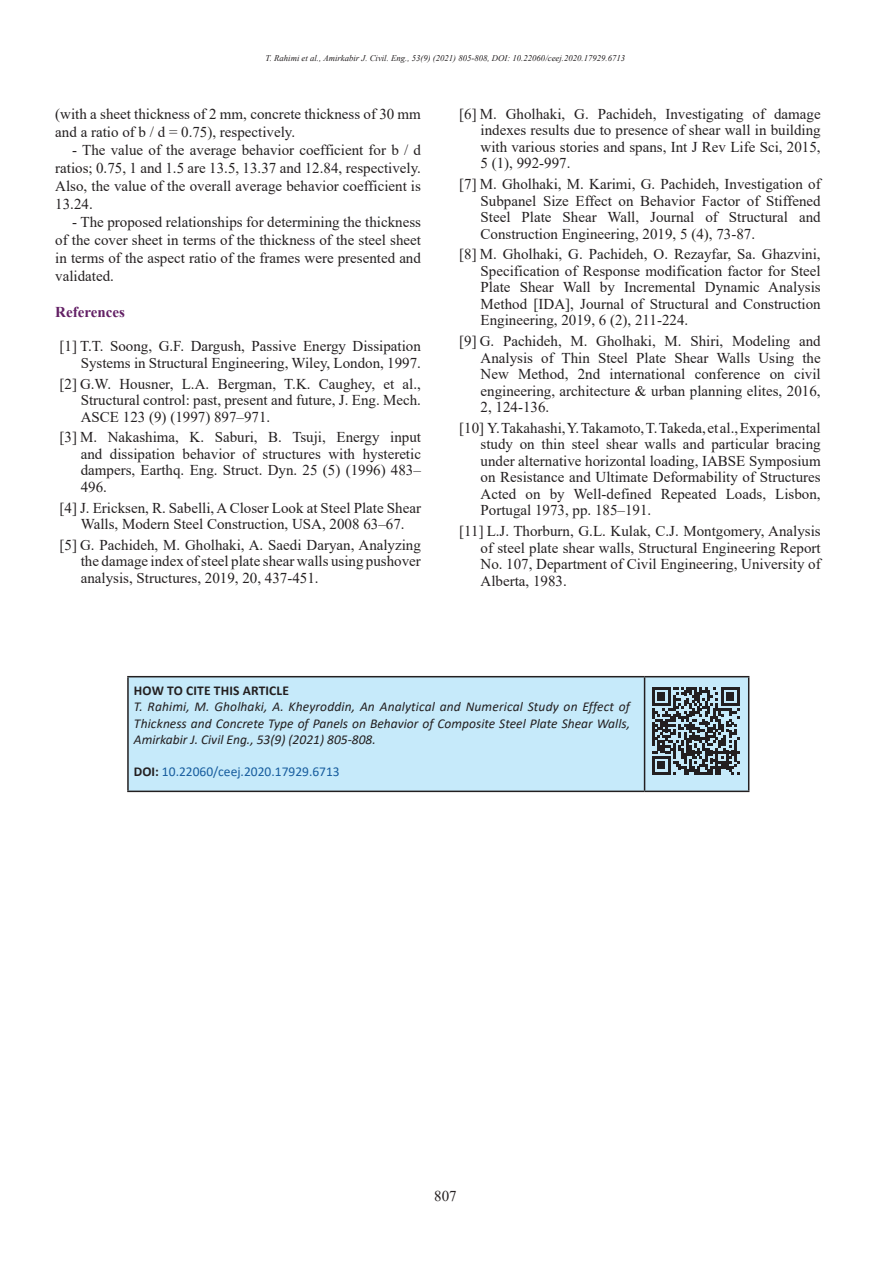
<style>
.page{position:relative;width:893px;height:1263px;background:#fff}
.page>*{position:absolute;margin:0;border:0;box-sizing:border-box;transform-origin:0 0}
.Normal_Text{font:15px/16.5px "Times New Roman";color:#231f20;text-align:justify}
.Heading_00__Without{font:700 15px "Times New Roman";color:#632065}
.t1{font:italic 13.5px/16.2px "Calibri";color:#231f20;text-align:justify}
.t2{font:13.5px "Calibri";color:#175d9e}
.t3{font:700 13.5px "Calibri";letter-spacing:.01em;color:#231f20}
.t4{font:italic 8.7px "Times New Roman";color:#231f20}
.s1{font-weight:700;color:#231f20}
</style>
<div class="page">
<div style="left:129px;top:677px;width:619px;height:114px;background:#c6eafa"></div>
<hr style="left:127px;top:676px;width:518px;height:1px;background:#231f20">
<hr style="left:127px;top:677px;width:2px;height:114px;background:#231f20">
<hr style="left:645px;top:676px;width:104px;height:1px;background:#231f20">
<hr style="left:644px;top:677px;width:1px;height:114px;background:#231f20">
<hr style="left:748px;top:677px;width:1px;height:114px;background:#231f20">
<hr style="left:127px;top:791px;width:518px;height:1px;background:#231f20">
<hr style="left:645px;top:791px;width:104px;height:1px;background:#231f20">
<svg style="left:652px;top:687px;width:87px;height:87px;background:#69767d"></svg>
<p class="t4" style="left:266px;top:52px;width:361px">T. Rahimi et al., Amirkabir J. Civil. Eng., 53(9) (2021) 805-808, DOI: 10.22060/ceej.2020.17929.6713</p>
<p class="Normal_Text" style="left:55px;top:104px;width:367px;line-height:18px">(with a sheet thickness of 2 mm, concrete thickness of 30 mm and a ratio of b / d = 0.75), respectively.</p>
<p class="Normal_Text" style="left:55px;top:140px;width:367px;line-height:18px;text-indent:17px">- The value of the average behavior coefficient for b / d ratios; 0.75, 1 and 1.5 are 13.5, 13.37 and 12.84, respectively.<br>Also, the value of the overall average behavior coefficient is 13.24.</p>
<p class="Normal_Text" style="left:55px;top:212px;width:367px;line-height:18px;text-indent:17px">- The proposed relationships for determining the thickness of the cover sheet in terms of the thickness of the steel sheet in terms of the aspect ratio of the frames were presented and validated.</p>
<p class="Heading_00__Without" style="left:55px;top:301px;width:71px">References</p>
<p class="Normal_Text" style="left:60px;top:338px;width:363px;text-align:right">[1] T.T. Soong, G.F. Dargush, Passive Energy Dissipation<br>Systems in Structural Engineering, Wiley, London, 1997.</p>
<p class="Normal_Text" style="left:81px;top:375px;width:342px;text-indent:-21px">[2] G.W. Housner, L.A. Bergman, T.K. Caughey, et al., Structural control: past, present and future, J. Eng. Mech.<br>ASCE 123 (9) (1997) 897–971.</p>
<p class="Normal_Text" style="left:81px;top:429px;width:342px;text-indent:-21px">[3] M. Nakashima, K. Saburi, B. Tsuji, Energy input and dissipation behavior of structures with hysteretic dampers, Earthq. Eng. Struct. Dyn. 25 (5) (1996) 483– 496.</p>
<p class="Normal_Text" style="left:60px;top:499px;width:363px;text-align:center">[4] J. Ericksen, R. Sabelli, A Closer Look at Steel Plate Shear<br>Walls, Modern Steel Construction, USA, 2008 63–67.</p>
<p class="Normal_Text" style="left:81px;top:536px;width:342px;text-indent:-21px">[5] G. Pachideh, M. Gholhaki, A. Saedi Daryan, Analyzing the damage index of steel plate shear walls using pushover analysis, Structures, 2019, 20, 437-451.</p>
<p class="Normal_Text" style="left:480px;top:105px;width:342px;text-indent:-21px">[6] M. Gholhaki, G. Pachideh, Investigating of damage indexes results due to presence of shear wall in building with various stories and spans, Int J Rev Life Sci, 2015, 5 (1), 992-997.</p>
<p class="Normal_Text" style="left:480px;top:175px;width:342px;text-indent:-21px">[7] M. Gholhaki, M. Karimi, G. Pachideh, Investigation of Subpanel Size Effect on Behavior Factor of Stiffened Steel Plate Shear Wall, Journal of Structural and Construction Engineering, 2019, 5 (4), 73-87.</p>
<p class="Normal_Text" style="left:480px;top:246px;width:342px;text-indent:-21px">[8] M. Gholhaki, G. Pachideh, O. Rezayfar, Sa. Ghazvini, Specification of Response modification factor for Steel Plate Shear Wall by Incremental Dynamic Analysis Method [IDA], Journal of Structural and Construction Engineering, 2019, 6 (2), 211-224.</p>
<p class="Normal_Text" style="left:480px;top:332px;width:342px;text-indent:-21px">[9] G. Pachideh, M. Gholhaki, M. Shiri, Modeling and Analysis of Thin Steel Plate Shear Walls Using the New Method, 2nd international conference on civil engineering, architecture &amp; urban planning elites, 2016, 2, 124-136.</p>
<p class="Normal_Text" style="left:480px;top:419px;width:342px;text-indent:-21px">[10] Y. Takahashi, Y. Takamoto, T. Takeda, et al., Experimental study on thin steel shear walls and particular bracing under alternative horizontal loading, IABSE Symposium on Resistance and Ultimate Deformability of Structures Acted on by Well-defined Repeated Loads, Lisbon, Portugal 1973, pp. 185–191.</p>
<p class="Normal_Text" style="left:480px;top:522px;width:342px;text-indent:-21px">[11] L.J. Thorburn, G.L. Kulak, C.J. Montgomery, Analysis of steel plate shear walls, Structural Engineering Report No. 107, Department of Civil Engineering, University of Alberta, 1983.</p>
<p class="t3" style="left:134px;top:681px;width:157px">HOW TO CITE THIS ARTICLE</p>
<p class="t1" style="left:134px;top:698px;width:498px">T. Rahimi, M. Gholhaki, A. Kheyroddin, An Analytical and Numerical Study on Effect of Thickness and Concrete Type of Panels on Behavior of Composite Steel Plate Shear Walls, Amirkabir J. Civil Eng., 53(9) (2021) 805-808.</p>
<p class="t2" style="left:134px;top:762px;width:207px"><span class="s1">DOI:</span> 10.22060/ceej.2020.17929.6713</p>
<p class="Normal_Text" style="left:434px;top:1187px;width:24px">807</p>
</div>
